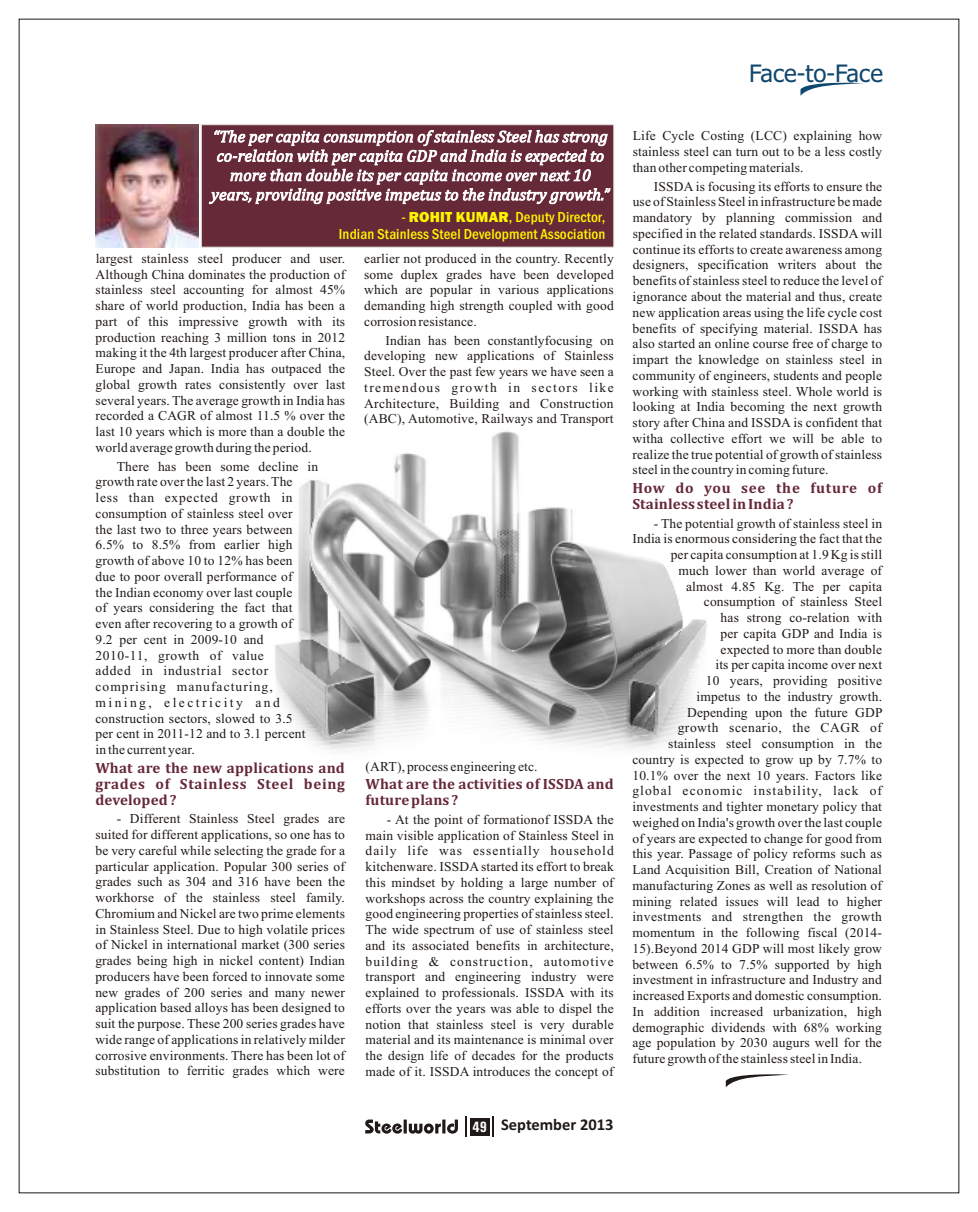
<style>
.page{position:relative;width:978px;height:1212px;background:#fff}
.page>*{position:absolute;margin:0;border:0;box-sizing:border-box;transform-origin:0 0}
.t1{font:24px "Tahoma";color:#0f476e}
.t2{font:700 16.5px "Calibri";color:#1f1a17}
.t3{font:700 15px/15.8px "Cambria";letter-spacing:.01em;color:#662938}
.t4{font:500 condensed 15px/17px "Franklin Gothic";letter-spacing:.015em;color:#fff500;text-align:right}
.t5{font:13.5px/15.8px "Times New Roman";letter-spacing:.01em;color:#1f1a17;text-align:justify}
.t6{font:13.5px "Times New Roman";letter-spacing:.035em;color:#1f1a17}
.t7{font:13.5px "Times New Roman";letter-spacing:.08em;color:#1f1a17}
.t8{font:13.5px "Times New Roman";letter-spacing:.04em;color:#1f1a17}
.s1{font-weight:800;font-stretch:normal}
.s2{font-family:"Univers Condensed";font-size:15px;color:#fff}
</style>
<div class="page">
<img style="left:275px;top:431px;width:397px;height:320px">
<svg style="left:800px;top:82px;width:63px;height:14px"></svg>
<svg style="left:365px;top:1119px;width:93px;height:14px"></svg>
<hr style="left:465px;top:1116px;width:2px;height:21px;background:#1f1a17">
<div style="left:470px;top:1118px;width:19px;height:17px;background:#1f1a17"></div>
<hr style="left:492px;top:1116px;width:2px;height:21px;background:#1f1a17">
<img style="left:633px;top:557px;width:74px;height:182px">
<svg style="left:726px;top:1074px;width:63px;height:13px"></svg>
<svg style="left:201px;top:124px;width:413px;height:123px;background:#6a303e"></svg>
<img style="left:96px;top:125px;width:103px;height:122px">
<svg style="left:209px;top:130px;width:401px;height:74px"></svg>
<img style="left:301px;top:471px;width:44px;height:267px">
<h1 class="t1" style="left:749px;top:64px;width:135px">Face-to-Face</h1>
<p class="t4" style="left:339px;top:209px;width:268px">- <span class="s1">ROHIT KUMAR</span>, Deputy Director,<br>Indian Stainless Steel Development Association</p>
<p class="t5" style="left:364px;top:252px;width:251px">earlier not produced in the country. Recently some duplex grades have been developed which are popular in various applications demanding high strength coupled with good corrosion resistance.</p>
<p class="t5" style="left:364px;top:334px;width:251px;text-indent:21px">Indian has been constantlyfocusing on developing new applications of Stainless Steel. Over the past few years we have seen a tremendous growth in sectors like Architecture, Building and Construction (ABC), Automotive, Railways and Transport</p>
<p class="t5" style="left:96px;top:252px;width:251px">largest stainless steel producer and user.<br>Although China dominates the production of stainless steel accounting for almost 45% share of world production, India has been a part of this impressive growth with its production reaching 3 million tons in 2012 making it the 4th largest producer after China, Europe and Japan. India has outpaced the global growth rates consistently over last several years. The average growth in India has recorded a CAGR of almost 11.5 % over the last 10 years which is more than a double the world average growth during the period.</p>
<p class="t5" style="left:95px;top:460px;width:224px;text-align:left;text-indent:21px">There has been some decline in growth rate over the last 2 years. The less than expected growth in consumption of stainless steel over<br>the last two to three years between<br>6.5% to 8.5% from earlier high growth of above 10 to 12% has been<br>due to poor overall performance of<br>the Indian economy over last couple<br>of years considering the fact that even after recovering to a growth of<br>9.2 per cent in 2009-10 and<br>2010-11, growth of value<br>added in industrial sector comprising manufacturing, mining, electricity and construction sectors, slowed to 3.5<br>per cent in 2011-12 and to 3.1 percent in the current year.</p>
<p class="t3" style="left:95px;top:761px;width:251px;text-align:justify">What are the new applications and grades of Stainless Steel being developed ?</p>
<p class="t5" style="left:95px;top:812px;width:251px;text-indent:21px">- Different Stainless Steel grades are suited for different applications, so one has to be very careful while selecting the grade for a particular application. Popular 300 series of grades such as 304 and 316 have been the workhorse of the stainless steel family.<br>Chromium and Nickel are two prime elements in Stainless Steel. Due to high volatile prices of Nickel in international market (300 series grades being high in nickel content) Indian producers have been forced to innovate some new grades of 200 series and many newer application based alloys has been designed to suit the purpose. These 200 series grades have wide range of applications in relatively milder corrosive environments. There has been lot of substitution to ferritic grades which were</p>
<p class="t5" style="left:366px;top:759px;width:173px">(ART), process engineering etc.</p>
<p class="t3" style="left:365px;top:777px;width:250px">What are the activities of ISSDA and future plans ?</p>
<p class="t5" style="left:366px;top:813px;width:250px;text-indent:21px">- At the point of formationof ISSDA the main visible application of Stainless Steel in daily life was essentially household kitchenware. ISSDAstarted its effort to break this mindset by holding a large number of workshops across the country explaining the good engineering properties of stainless steel.<br>The wide spectrum of use of stainless steel and its associated benefits in architecture, building &amp; construction, automotive transport and engineering industry were explained to professionals. ISSDA with its efforts over the years was able to dispel the notion that stainless steel is very durable material and its maintenance is minimal over the design life of decades for the products made of it. ISSDA introduces the concept of</p>
<p class="t2" style="left:473px;top:1118px;width:142px"><span class="s2">49</span> September 2013</p>
<p class="t5" style="left:633px;top:129px;width:251px">Life Cycle Costing (LCC) explaining how stainless steel can turn out to be a less costly than other competing materials.</p>
<p class="t5" style="left:633px;top:180px;width:251px;text-indent:21px">ISSDA is focusing its efforts to ensure the use of Stainless Steel in infrastructure be made mandatory by planning commission and specified in the related standards. ISSDA will continue its efforts to create awareness among designers, specification writers about the benefits of stainless steel to reduce the level of ignorance about the material and thus, create new application areas using the life cycle cost benefits of specifying material. ISSDA has also started an online course free of charge to impart the knowledge on stainless steel in community of engineers, students and people working with stainless steel. Whole world is looking at India becoming the next growth story after China and ISSDA is confident that witha collective effort we will be able to realize the true potential of growth of stainless steel in the country in coming future.</p>
<p class="t3" style="left:632px;top:481px;width:251px">How do you see the future of<br>Stainless steel in India ?</p>
<p class="t5" style="left:654px;top:516px;width:230px">- The potential growth of stainless steel in</p>
<p class="t5" style="left:633px;top:532px;width:251px">India is enormous considering the fact that the</p>
<p class="t5" style="left:671px;top:548px;width:213px">per capita consumption at 1.9 Kg is still</p>
<p class="t5" style="left:678px;top:564px;width:205px">much lower than world average of</p>
<p class="t5" style="left:686px;top:579px;width:197px">almost 4.85 Kg. The per capita</p>
<p class="t5" style="left:704px;top:595px;width:180px">consumption of stainless Steel</p>
<p class="t5" style="left:721px;top:611px;width:163px">has strong co-relation with</p>
<p class="t5" style="left:721px;top:627px;width:163px">per capita GDP and India is</p>
<p class="t5" style="left:721px;top:642px;width:163px">expected to more than double</p>
<p class="t5" style="left:715px;top:658px;width:168px">its per capita income over next</p>
<p class="t5" style="left:706px;top:674px;width:178px">10 years, providing positive</p>
<p class="t5" style="left:697px;top:690px;width:187px">impetus to the industry growth.</p>
<p class="t5" style="left:687px;top:705px;width:197px">Depending upon the future GDP</p>
<p class="t8" style="left:678px;top:723px;width:206px">growth scenario, the CAGR of</p>
<p class="t5" style="left:668px;top:737px;width:215px">stainless steel consumption in the</p>
<p class="t5" style="left:632px;top:753px;width:251px">country is expected to grow up by 7.7% to</p>
<p class="t5" style="left:632px;top:768px;width:251px">10.1% over the next 10 years. Factors like</p>
<p class="t7" style="left:632px;top:786px;width:251px">global economic instability, lack of</p>
<p class="t5" style="left:632px;top:800px;width:251px">investments and tighter monetary policy that</p>
<p class="t5" style="left:632px;top:816px;width:251px">weighed on India's growth over the last couple</p>
<p class="t5" style="left:632px;top:831px;width:251px">of years are expected to change for good from</p>
<p class="t5" style="left:632px;top:847px;width:251px">this year. Passage of policy reforms such as</p>
<p class="t5" style="left:632px;top:863px;width:251px">Land Acquisition Bill, Creation of National</p>
<p class="t5" style="left:632px;top:879px;width:251px">manufacturing Zones as well as resolution of</p>
<p class="t5" style="left:632px;top:894px;width:251px">mining related issues will lead to higher</p>
<p class="t6" style="left:632px;top:912px;width:251px">investments and strengthen the growth</p>
<p class="t5" style="left:632px;top:926px;width:251px">momentum in the following fiscal (2014-</p>
<p class="t5" style="left:632px;top:942px;width:251px">15).Beyond 2014 GDP will most likely grow</p>
<p class="t5" style="left:632px;top:957px;width:251px">between 6.5% to 7.5% supported by high</p>
<p class="t5" style="left:632px;top:973px;width:251px">investment in infrastructure and Industry and</p>
<p class="t5" style="left:632px;top:989px;width:251px">increased Exports and domestic consumption.</p>
<p class="t5" style="left:632px;top:1005px;width:251px">In addition increased urbanization, high</p>
<p class="t5" style="left:632px;top:1020px;width:251px">demographic dividends with 68% working</p>
<p class="t5" style="left:632px;top:1036px;width:251px">age population by 2030 augurs well for the</p>
<p class="t5" style="left:632px;top:1052px;width:231px">future growth of the stainless steel in India.</p>
</div>
